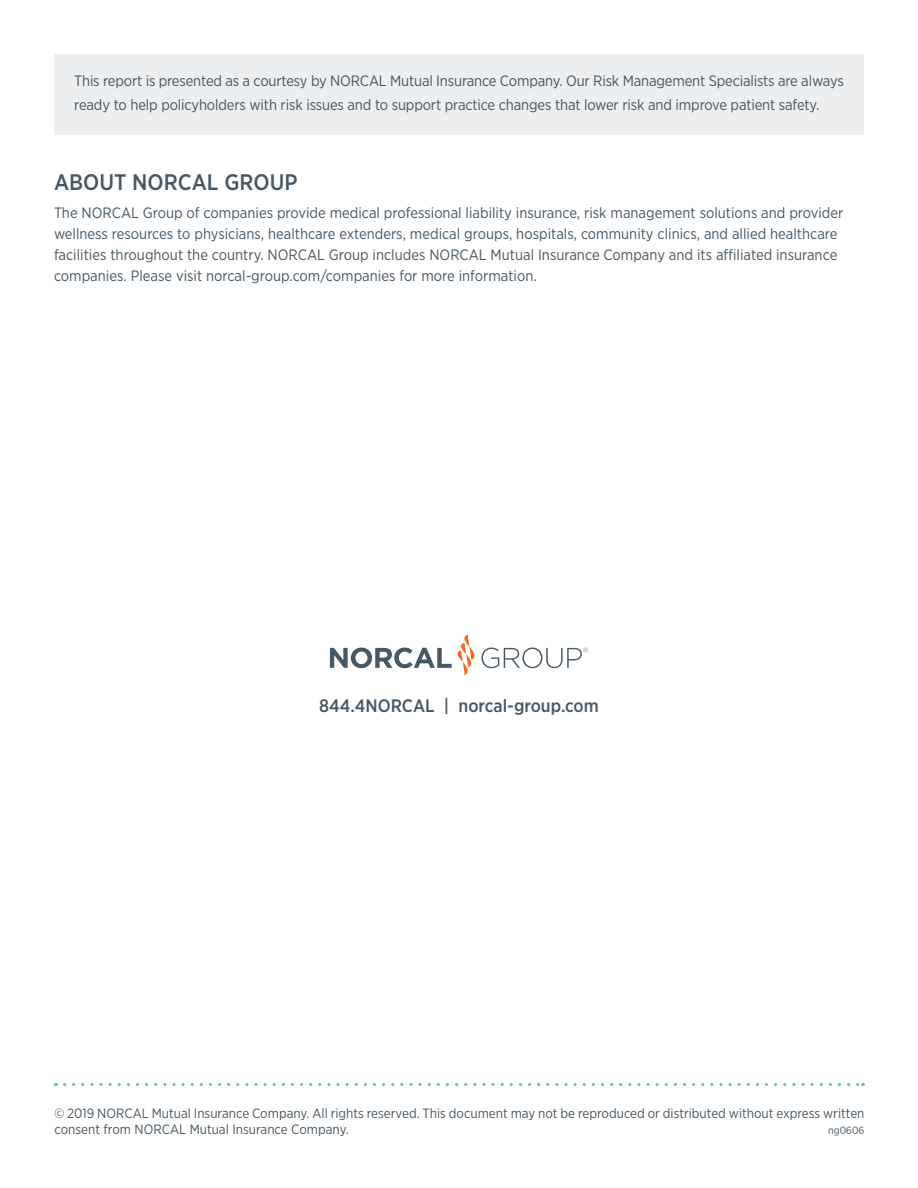
<style>
.page{position:relative;width:918px;height:1188px;background:#fff}
.page>*{position:absolute;margin:0;border:0;box-sizing:border-box;transform-origin:0 0}
.t1{font:500 22.5px "Gotham Narrow";color:#475865}
.t2{font:500 18px "Gotham Narrow";color:#475865}
.t3{font:15px/21px "Gotham Narrow";color:#475865}
.t4{font:13.5px/16.2px "Gotham Narrow";color:#475865}
.t5{font:10.5px "Gotham Narrow";color:#475865}
</style>
<div class="page">
<svg style="left:330px;top:635px;width:258px;height:40px"></svg>
<svg style="left:64px;top:1083px;width:799px;height:3px"></svg>
<div style="left:54px;top:54px;width:810px;height:81px;background:#eceeef"></div>
<p class="t3" style="left:74px;top:69px;width:771px;line-height:24px">This report is presented as a courtesy by NORCAL Mutual Insurance Company. Our Risk Management Specialists are always ready to help policyholders with risk issues and to support practice changes that lower risk and improve patient safety.</p>
<p class="t1" style="left:54px;top:168px;width:245px">ABOUT NORCAL GROUP</p>
<p class="t3" style="left:54px;top:202px;width:791px">The NORCAL Group of companies provide medical professional liability insurance, risk management solutions and provider wellness resources to physicians, healthcare extenders, medical groups, hospitals, community clinics, and allied healthcare facilities throughout the country. NORCAL Group includes NORCAL Mutual Insurance Company and its affiliated insurance companies. Please visit norcal-group.com/companies for more information.</p>
<p class="t2" style="left:319px;top:694px;width:281px">844.4NORCAL | norcal-group.com</p>
<p class="t4" style="left:54px;top:1105px;width:812px">© 2019 NORCAL Mutual Insurance Company. All rights reserved. This document may not be reproduced or distributed without express written consent from NORCAL Mutual Insurance Company.</p>
<p class="t5" style="left:828px;top:1124px;width:38px">ng0606</p>
</div>
